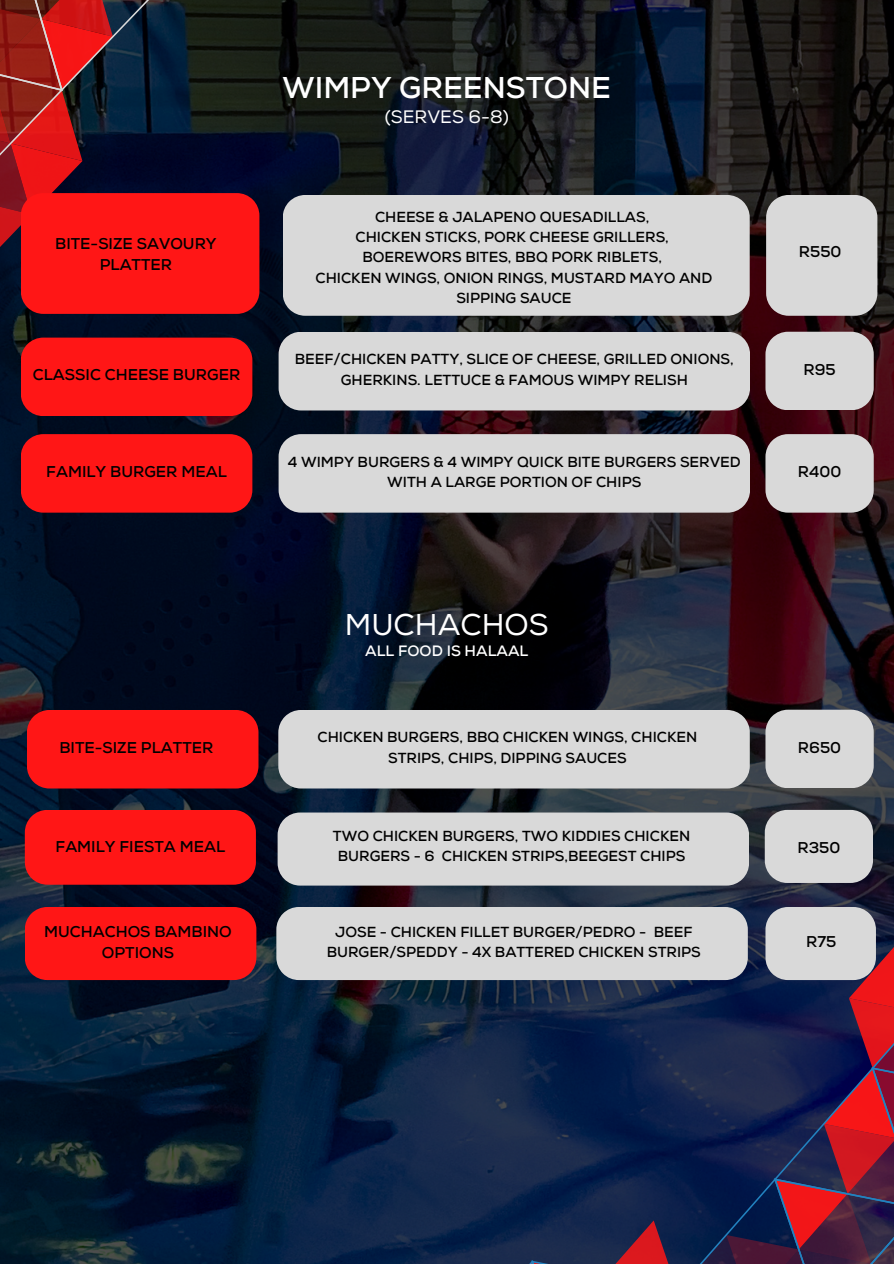
<style>
.page{position:relative;width:894px;height:1264px;background:#fff}
.page>*{position:absolute;margin:0;border:0;box-sizing:border-box;transform-origin:0 0}
.t1{font:700 30px "Nexa";color:#fff}
.t2{font:30px "Nexa";color:#fff}
.t3{font:18px "Nexa";color:#fff}
.t4{font:700 15.6px/21.3px "Nexa";color:#000;text-align:center}
.t5{font:700 15px "Nexa";color:#fff}
.t6{font:700 14.55px/20.2px "Nexa";color:#000;text-align:center}
</style>
<div class="page">
<img style="left:0;top:0;width:893px;height:1263px">
<div style="left:27px;top:710px;width:231px;height:78px;background:#ff1616"></div>
<div style="left:278px;top:710px;width:471px;height:78px;background:#d9d9d9"></div>
<div style="left:25px;top:809px;width:231px;height:75px;background:#ff1616"></div>
<svg style="left:765px;top:709px;width:108px;height:79px;background:#cdcdce"></svg>
<div style="left:25px;top:907px;width:231px;height:73px;background:#ff1616"></div>
<svg style="left:276px;top:809px;width:617px;height:455px;background:#55576f"></svg>
<div style="left:21px;top:337px;width:231px;height:79px;background:#ff1616"></div>
<div style="left:278px;top:332px;width:471px;height:78px;background:#d9d9d9"></div>
<div style="left:765px;top:332px;width:108px;height:78px;background:#d9d9d9"></div>
<div style="left:21px;top:434px;width:231px;height:78px;background:#ff1616"></div>
<div style="left:278px;top:434px;width:471px;height:78px;background:#d9d9d9"></div>
<svg style="left:765px;top:434px;width:108px;height:78px;background:#cfcdcd"></svg>
<svg style="left:0;top:0;width:259px;height:314px;background:#83181f"></svg>
<div style="left:282px;top:195px;width:467px;height:121px;background:#d9d9d9"></div>
<div style="left:765px;top:195px;width:112px;height:121px;background:#d9d9d9"></div>
<p class="t1" style="left:282px;top:70px;width:330px">WIMPY GREENSTONE</p>
<p class="t4" style="left:55px;top:233px;width:163px">BITE-SIZE SAVOURY<br>PLATTER</p>
<p class="t4" style="left:33px;top:365px;width:209px">CLASSIC CHEESE BURGER</p>
<p class="t3" style="left:384px;top:106px;width:125px">(SERVES 6-8)</p>
<p class="t6" style="left:375px;top:207px;width:276px">CHEESE &amp; JALAPENO QUESADILLAS,</p>
<p class="t6" style="left:355px;top:227px;width:315px">CHICKEN STICKS, PORK CHEESE GRILLERS,</p>
<p class="t6" style="left:362px;top:247px;width:301px">BOEREWORS BITES, BBQ PORK RIBLETS,</p>
<p class="t6" style="left:315px;top:268px;width:398px">CHICKEN WINGS, ONION RINGS, MUSTARD MAYO AND<br>SIPPING SAUCE</p>
<p class="t4" style="left:798px;top:242px;width:44px">R550</p>
<p class="t6" style="left:295px;top:350px;width:440px">BEEF/CHICKEN PATTY, SLICE OF CHEESE, GRILLED ONIONS,<br>GHERKINS. LETTUCE &amp; FAMOUS WIMPY RELISH</p>
<p class="t4" style="left:803px;top:359px;width:34px">R95</p>
<p class="t4" style="left:46px;top:461px;width:182px">FAMILY BURGER MEAL</p>
<h2 class="t6" style="left:288px;top:452px;width:454px">4 WIMPY BURGERS &amp; 4 WIMPY QUICK BITE BURGERS SERVED<br>WITH A LARGE PORTION OF CHIPS</h2>
<p class="t4" style="left:797px;top:461px;width:45px">R400</p>
<p class="t2" style="left:344px;top:606px;width:205px">MUCHACHOS</p>
<p class="t5" style="left:365px;top:642px;width:165px">ALL FOOD IS HALAAL</p>
<h1 class="t4" style="left:59px;top:737px;width:155px">BITE-SIZE PLATTER</h1>
<h4 class="t6" style="left:317px;top:727px;width:381px">CHICKEN BURGERS, BBQ CHICKEN WINGS, CHICKEN<br>STRIPS, CHIPS, DIPPING SAUCES</h4>
<p class="t4" style="left:56px;top:836px;width:171px">FAMILY FIESTA MEAL</p>
<p class="t6" style="left:333px;top:825px;width:359px">TWO CHICKEN BURGERS, TWO KIDDIES CHICKEN<br>BURGERS - 6 CHICKEN STRIPS,BEEGEST CHIPS</p>
<p class="t4" style="left:797px;top:737px;width:45px">R650</p>
<p class="t4" style="left:797px;top:837px;width:44px">R350</p>
<h3 class="t4" style="left:44px;top:921px;width:189px">MUCHACHOS BAMBINO<br>OPTIONS</h3>
<p class="t6" style="left:326px;top:922px;width:375px">JOSE - CHICKEN FILLET BURGER/PEDRO - BEEF<br>BURGER/SPEDDY - 4X BATTERED CHICKEN STRIPS</p>
<p class="t4" style="left:806px;top:931px;width:32px">R75</p>
</div>
